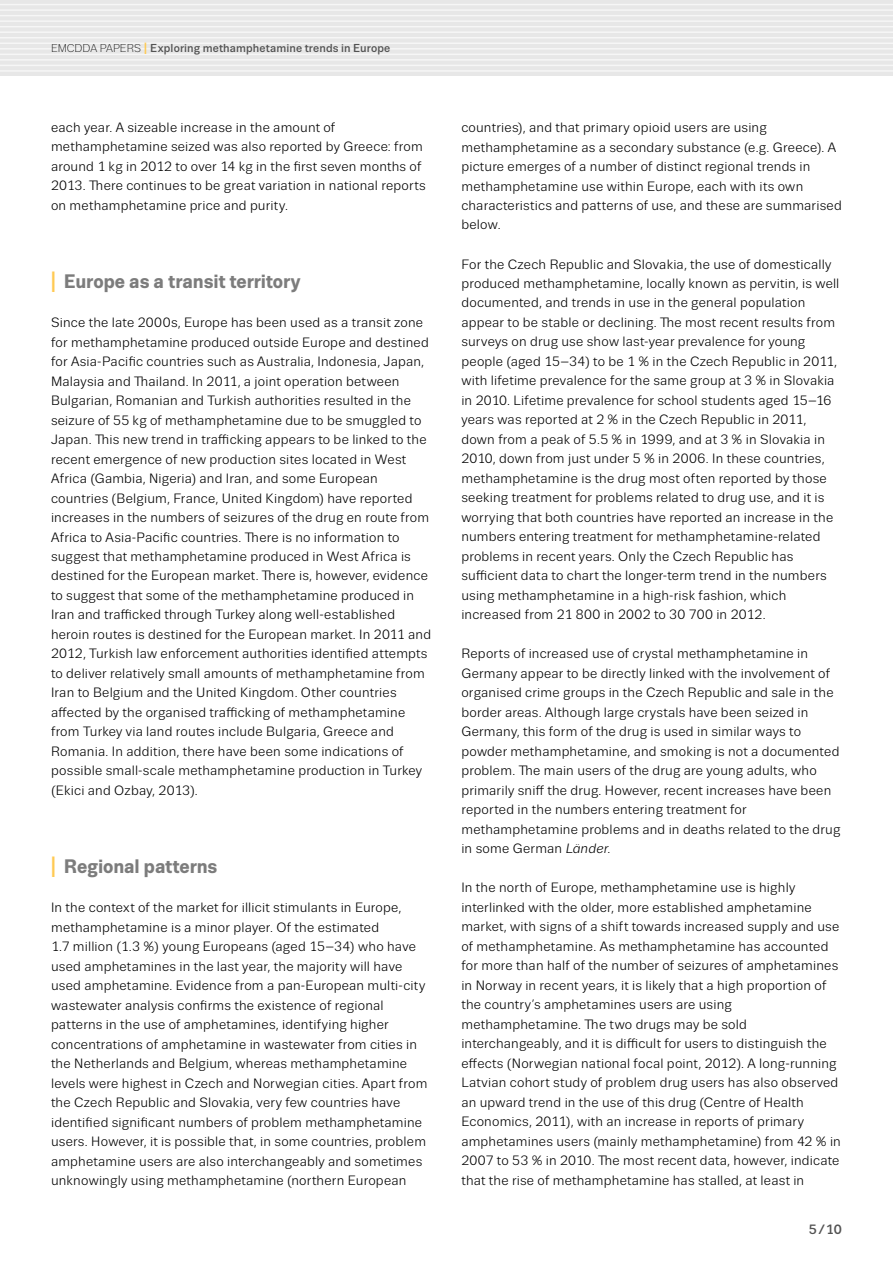
<style>
.page{position:relative;width:893px;height:1263px;background:#fff}
.page>*{position:absolute;margin:0;border:0;box-sizing:border-box;transform-origin:0 0}
.I_Headline{font:700 19.5px "Trivia Sans";letter-spacing:-.005em;color:#7c7c7c}
.TEXT_Regular_9_13{font:13.5px/19.5px "Trivia Sans";letter-spacing:.015em;color:#000}
.t1{font:500 13.5px "Trivia Sans";color:#535353}
.t2{font:500 11.55px "Trivia Sans";letter-spacing:.01em;color:#535353}
.s1{font-weight:300;font-size:11.25px;color:#000}
.s2{font-size:16.2px;color:#ffca53}
.s3{font-size:29.25px;color:#ffca53}
.s4{font-style:italic}
</style>
<div class="page">
<div style="left:0;top:0;width:893px;height:76px;background:#e7e7e7"></div>
<hr style="left:0;top:4px;width:893px;height:1px;background:#f6f6f6">
<hr style="left:0;top:9px;width:893px;height:2px;background:#f6f6f6">
<hr style="left:0;top:15px;width:893px;height:1px;background:#f6f6f6">
<hr style="left:0;top:20px;width:893px;height:2px;background:#f6f6f6">
<hr style="left:0;top:26px;width:893px;height:1px;background:#f6f6f6">
<hr style="left:0;top:31px;width:893px;height:2px;background:#f6f6f6">
<hr style="left:0;top:37px;width:893px;height:1px;background:#f6f6f6">
<hr style="left:0;top:43px;width:893px;height:1px;background:#f6f6f6">
<hr style="left:0;top:48px;width:893px;height:2px;background:#f6f6f6">
<hr style="left:0;top:54px;width:893px;height:1px;background:#f6f6f6">
<hr style="left:0;top:59px;width:893px;height:2px;background:#f6f6f6">
<hr style="left:0;top:65px;width:893px;height:1px;background:#f6f6f6">
<hr style="left:0;top:70px;width:893px;height:2px;background:#f6f6f6">
<p class="t2" style="left:51px;top:42px;width:341px"><span class="s1">EMCDDA PAPERS</span> <span class="s2">I</span> Exploring methamphetamine trends in Europe</p>
<p class="TEXT_Regular_9_13" style="left:51px;top:118px;width:376px">each year. A sizeable increase in the amount of methamphetamine seized was also reported by Greece: from around 1 kg in 2012 to over 14 kg in the first seven months of 2013. There continues to be great variation in national reports on methamphetamine price and purity.</p>
<p class="I_Headline" style="left:51px;top:271px;width:251px"><span class="s3">I</span> Europe as a transit territory</p>
<p class="TEXT_Regular_9_13" style="left:51px;top:313px;width:382px">Since the late 2000s, Europe has been used as a transit zone for methamphetamine produced outside Europe and destined for Asia-Pacific countries such as Australia, Indonesia, Japan, Malaysia and Thailand. In 2011, a joint operation between Bulgarian, Romanian and Turkish authorities resulted in the seizure of 55 kg of methamphetamine due to be smuggled to Japan. This new trend in trafficking appears to be linked to the recent emergence of new production sites located in West Africa (Gambia, Nigeria) and Iran, and some European countries (Belgium, France, United Kingdom) have reported increases in the numbers of seizures of the drug en route from Africa to Asia-Pacific countries. There is no information to suggest that methamphetamine produced in West Africa is destined for the European market. There is, however, evidence to suggest that some of the methamphetamine produced in Iran and trafficked through Turkey along well-established heroin routes is destined for the European market. In 2011 and 2012, Turkish law enforcement authorities identified attempts to deliver relatively small amounts of methamphetamine from Iran to Belgium and the United Kingdom. Other countries affected by the organised trafficking of methamphetamine from Turkey via land routes include Bulgaria, Greece and Romania. In addition, there have been some indications of possible small-scale methamphetamine production in Turkey (Ekici and Ozbay, 2013).</p>
<p class="I_Headline" style="left:51px;top:856px;width:168px"><span class="s3">I</span> Regional patterns</p>
<p class="TEXT_Regular_9_13" style="left:51px;top:898px;width:378px">In the context of the market for illicit stimulants in Europe, methamphetamine is a minor player. Of the estimated<br>1.7 million (1.3 %) young Europeans (aged 15–34) who have used amphetamines in the last year, the majority will have used amphetamine. Evidence from a pan-European multi-city wastewater analysis confirms the existence of regional patterns in the use of amphetamines, identifying higher concentrations of amphetamine in wastewater from cities in the Netherlands and Belgium, whereas methamphetamine levels were highest in Czech and Norwegian cities. Apart from the Czech Republic and Slovakia, very few countries have identified significant numbers of problem methamphetamine users. However, it is possible that, in some countries, problem amphetamine users are also interchangeably and sometimes unknowingly using methamphetamine (northern European</p>
<p class="TEXT_Regular_9_13" style="left:461px;top:118px;width:382px">countries), and that primary opioid users are using methamphetamine as a secondary substance (e.g. Greece). A picture emerges of a number of distinct regional trends in methamphetamine use within Europe, each with its own characteristics and patterns of use, and these are summarised below.</p>
<p class="TEXT_Regular_9_13" style="left:461px;top:254px;width:380px">For the Czech Republic and Slovakia, the use of domestically produced methamphetamine, locally known as pervitin, is well documented, and trends in use in the general population appear to be stable or declining. The most recent results from surveys on drug use show last-year prevalence for young people (aged 15–34) to be 1 % in the Czech Republic in 2011, with lifetime prevalence for the same group at 3 % in Slovakia in 2010. Lifetime prevalence for school students aged 15–16 years was reported at 2 % in the Czech Republic in 2011, down from a peak of 5.5 % in 1999, and at 3 % in Slovakia in 2010, down from just under 5 % in 2006. In these countries, methamphetamine is the drug most often reported by those seeking treatment for problems related to drug use, and it is worrying that both countries have reported an increase in the numbers entering treatment for methamphetamine-related problems in recent years. Only the Czech Republic has sufficient data to chart the longer-term trend in the numbers using methamphetamine in a high-risk fashion, which increased from 21 800 in 2002 to 30 700 in 2012.</p>
<p class="TEXT_Regular_9_13" style="left:461px;top:644px;width:381px">Reports of increased use of crystal methamphetamine in Germany appear to be directly linked with the involvement of organised crime groups in the Czech Republic and sale in the border areas. Although large crystals have been seized in Germany, this form of the drug is used in similar ways to powder methamphetamine, and smoking is not a documented problem. The main users of the drug are young adults, who primarily sniff the drug. However, recent increases have been reported in the numbers entering treatment for methamphetamine problems and in deaths related to the drug in some German <span class="s4">Länder</span>.</p>
<p class="TEXT_Regular_9_13" style="left:461px;top:878px;width:381px">In the north of Europe, methamphetamine use is highly interlinked with the older, more established amphetamine market, with signs of a shift towards increased supply and use of methamphetamine. As methamphetamine has accounted for more than half of the number of seizures of amphetamines in Norway in recent years, it is likely that a high proportion of the country’s amphetamines users are using methamphetamine. The two drugs may be sold interchangeably, and it is difficult for users to distinguish the effects (Norwegian national focal point, 2012). A long-running Latvian cohort study of problem drug users has also observed an upward trend in the use of this drug (Centre of Health Economics, 2011), with an increase in reports of primary amphetamines users (mainly methamphetamine) from 42 % in 2007 to 53 % in 2010. The most recent data, however, indicate that the rise of methamphetamine has stalled, at least in</p>
<p class="t1" style="left:809px;top:1222px;width:35px">5/10</p>
</div>
